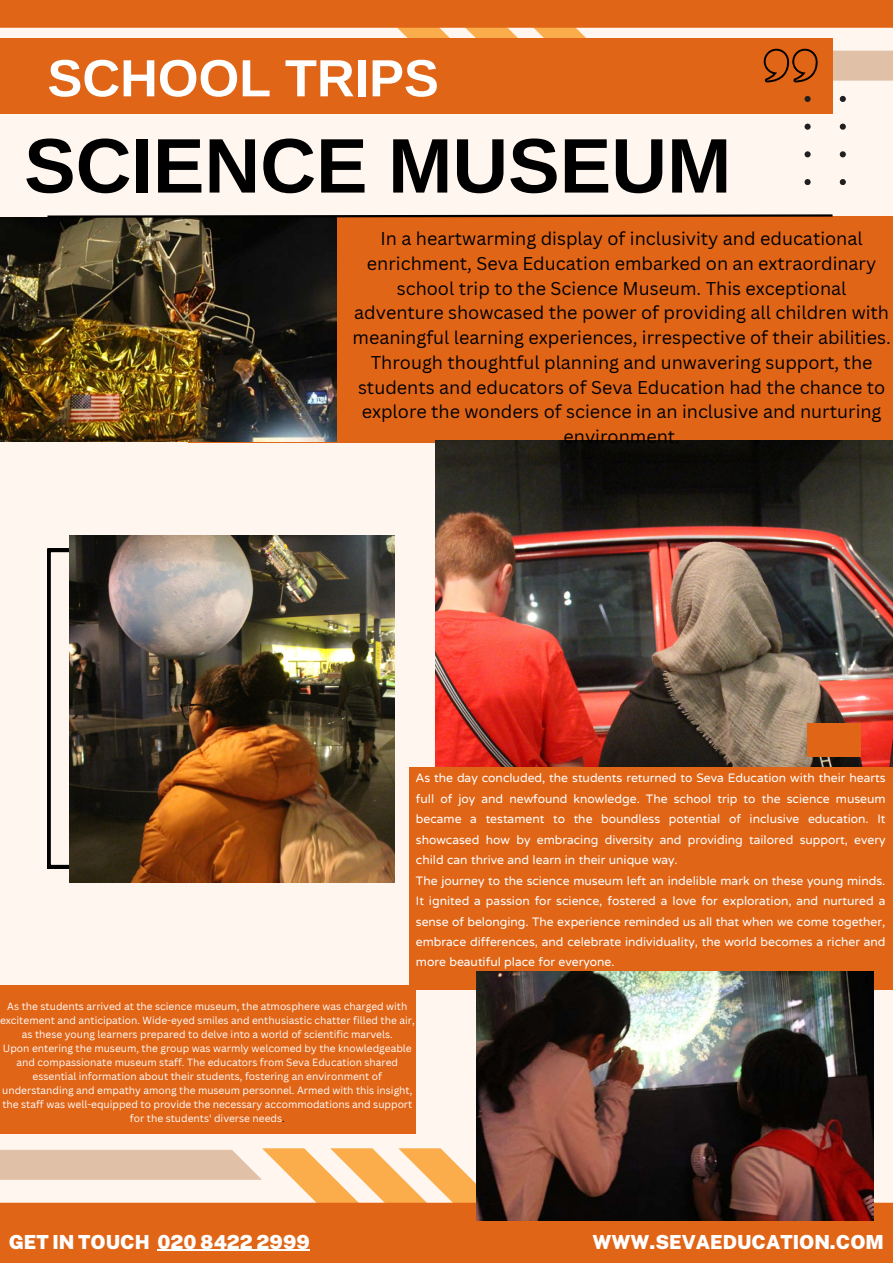
<style>
.page{position:relative;width:893px;height:1264px;background:#fff}
.page>*{position:absolute;margin:0;border:0;box-sizing:border-box;transform-origin:0 0}
.t1{font:77.4px "Ramabhadra";color:#000}
.t2{font:52.35px "Ramabhadra";color:#fff}
.t3{font:900 19.35px "Public Sans";color:#fff}
.t4{font:18px/24.8px "Canva Sans";color:#000;text-align:center}
.t5{font:15.15px/20.4px "NTR";color:#fff;text-align:justify}
.t6{font:10.2px/14px "Canva Sans";color:#fff;text-align:center}
.s1{color:#000}
</style>
<div class="page">
<div style="left:0;top:0;width:892px;height:1262px;background:#fff6ef"></div>
<svg style="left:0;top:1148px;width:477px;height:54px"></svg>
<div style="left:0;top:1202px;width:892px;height:60px;background:#e16517"></div>
<div style="left:188px;top:215px;width:704px;height:227px;background:#e16517"></div>
<svg style="left:47px;top:549px;width:22px;height:319px"></svg>
<img style="left:436px;top:440px;width:456px;height:327px">
<div style="left:0;top:39px;width:832px;height:75px;background:#e16517"></div>
<svg style="left:0;top:0;width:892px;height:82px"></svg>
<img style="left:0;top:218px;width:336px;height:223px">
<svg style="left:45px;top:214px;width:789px;height:5px"></svg>
<img style="left:69px;top:535px;width:325px;height:347px">
<div style="left:409px;top:767px;width:483px;height:223px;background:#e16517"></div>
<svg style="left:804px;top:89px;width:41px;height:96px"></svg>
<div style="left:0;top:985px;width:416px;height:148px;background:#e16517"></div>
<img style="left:477px;top:971px;width:396px;height:249px">
<div style="left:807px;top:723px;width:53px;height:33px;background:#e16517"></div>
<hr style="left:157px;top:1249px;width:153px;height:1px;background:#fff">
<p class="t2" style="left:47px;top:48px;width:393px">SCHOOL TRIPS</p>
<p class="t1" style="left:24px;top:120px;width:708px">SCIENCE MUSEUM</p>
<p class="t4" style="left:352px;top:226px;width:539px">In a heartwarming display of inclusivity and educational enrichment, Seva Education embarked on an extraordinary school trip to the Science Museum. This exceptional adventure showcased the power of providing all children with meaningful learning experiences, irrespective of their abilities.<br>Through thoughtful planning and unwavering support, the students and educators of Seva Education had the chance to explore the wonders of science in an inclusive and nurturing environment.</p>
<p class="t5" style="left:416px;top:767px;width:471px">As the day concluded, the students returned to Seva Education with their hearts full of joy and newfound knowledge. The school trip to the science museum became a testament to the boundless potential of inclusive education. It showcased how by embracing diversity and providing tailored support, every child can thrive and learn in their unique way.</p>
<p class="t5" style="left:416px;top:869px;width:471px">The journey to the science museum left an indelible mark on these young minds.<br>It ignited a passion for science, fostered a love for exploration, and nurtured a sense of belonging. The experience reminded us all that when we come together, embrace differences, and celebrate individuality, the world becomes a richer and more beautiful place for everyone.</p>
<p class="t6" style="left:0;top:999px;width:416px">As the students arrived at the science museum, the atmosphere was charged with excitement and anticipation. Wide-eyed smiles and enthusiastic chatter filled the air, as these young learners prepared to delve into a world of scientific marvels.</p>
<p class="t6" style="left:2px;top:1041px;width:412px">Upon entering the museum, the group was warmly welcomed by the knowledgeable and compassionate museum staff. The educators from Seva Education shared essential information about their students, fostering an environment of understanding and empathy among the museum personnel. Armed with this insight, the staff was well-equipped to provide the necessary accommodations and support for the students' diverse needs<span class="s1">.</span></p>
<p class="t3" style="left:9px;top:1230px;width:302px">GET IN TOUCH 020 8422 2999</p>
<p class="t3" style="left:592px;top:1230px;width:293px">WWW.SEVAEDUCATION.COM</p>
</div>
